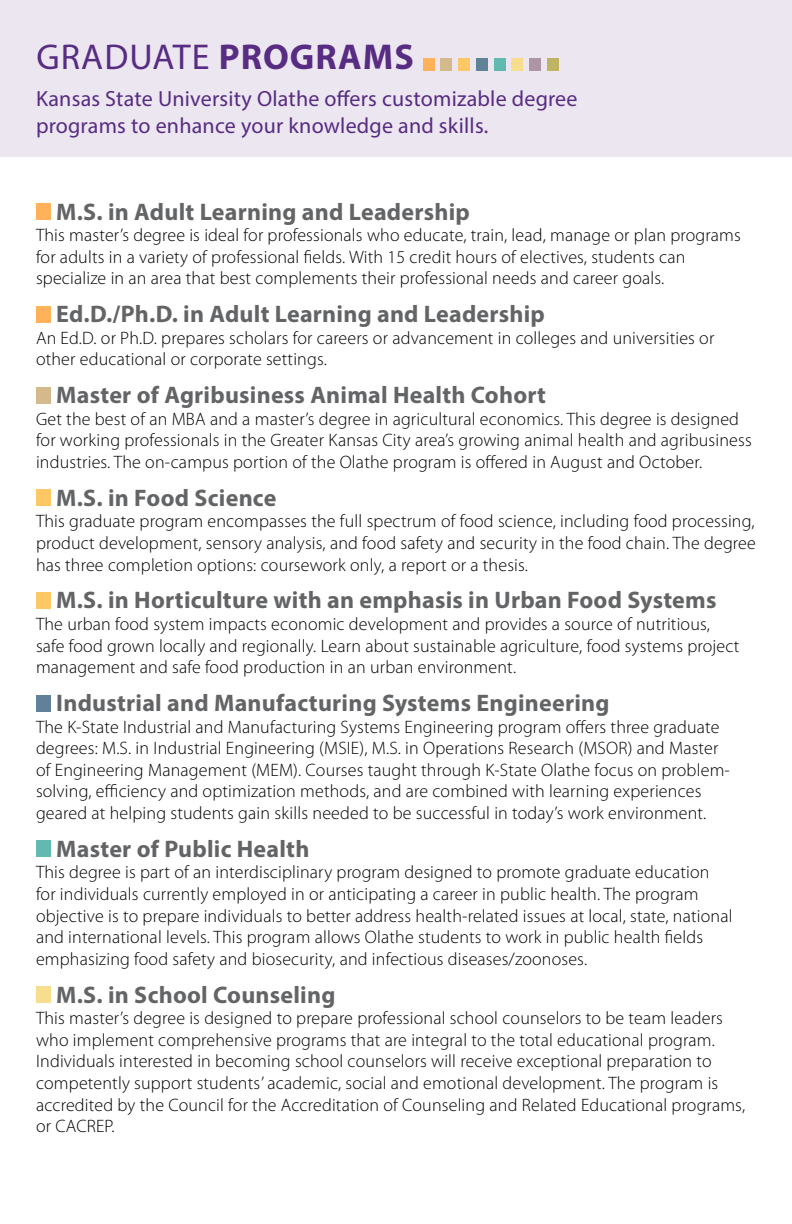
<style>
.page{position:relative;width:792px;height:1224px;background:#fff}
.page>*{position:absolute;margin:0;border:0;box-sizing:border-box;transform-origin:0 0}
.t1{font:36px "Myriad Pro";letter-spacing:.03em;color:#572c82}
.t2{font:700 24px "Myriad Pro";letter-spacing:.01em;color:#636466}
.t3{font:22px/26.4px "Myriad Pro";letter-spacing:.01em;color:#572c82}
.t4{font:300 18px/21.6px "Myriad Pro";letter-spacing:.01em;color:#000}
.s1{font-weight:700}
</style>
<div class="page">
<div style="left:0;top:0;width:792px;height:156px;background:#ebe6f0"></div>
<div style="left:36px;top:204px;width:15px;height:16px;background:#ffb25a"></div>
<div style="left:36px;top:306px;width:15px;height:16px;background:#ffb25a"></div>
<div style="left:36px;top:387px;width:15px;height:16px;background:#d3b98c"></div>
<div style="left:36px;top:490px;width:15px;height:16px;background:#fec765"></div>
<div style="left:36px;top:592px;width:15px;height:17px;background:#fec765"></div>
<div style="left:36px;top:695px;width:15px;height:16px;background:#5f8298"></div>
<div style="left:36px;top:841px;width:15px;height:16px;background:#62b9af"></div>
<div style="left:36px;top:987px;width:15px;height:16px;background:#f6de8e"></div>
<div style="left:423px;top:58px;width:11px;height:13px;background:#ffb25a"></div>
<div style="left:494px;top:58px;width:11px;height:13px;background:#62b9af"></div>
<div style="left:458px;top:58px;width:12px;height:13px;background:#fec765"></div>
<div style="left:530px;top:58px;width:11px;height:13px;background:#ad95a6"></div>
<div style="left:441px;top:58px;width:11px;height:13px;background:#d3b98c"></div>
<div style="left:512px;top:58px;width:11px;height:13px;background:#f6de8e"></div>
<div style="left:476px;top:58px;width:12px;height:13px;background:#5f8298"></div>
<div style="left:547px;top:58px;width:12px;height:13px;background:#beb461"></div>
<h1 class="t1" style="left:36px;top:35px;width:379px">GRADUATE <span class="s1">PROGRAMS</span></h1>
<p class="t3" style="left:36px;top:85px;width:543px">Kansas State University Olathe offers customizable degree programs to enhance your knowledge and skills.</p>
<h2 class="t2" style="left:56px;top:196px;width:415px">M.S. in Adult Learning and Leadership</h2>
<p class="t4" style="left:36px;top:224px;width:706px">This master’s degree is ideal for professionals who educate, train, lead, manage or plan programs for adults in a variety of professional fields. With 15 credit hours of electives, students can specialize in an area that best complements their professional needs and career goals.</p>
<h2 class="t2" style="left:56px;top:298px;width:490px">Ed.D./Ph.D. in Adult Learning and Leadership</h2>
<p class="t4" style="left:36px;top:327px;width:680px">An Ed.D. or Ph.D. prepares scholars for careers or advancement in colleges and universities or other educational or corporate settings.</p>
<h2 class="t2" style="left:56px;top:379px;width:491px">Master of Agribusiness Animal Health Cohort</h2>
<p class="t4" style="left:36px;top:408px;width:717px">Get the best of an MBA and a master’s degree in agricultural economics. This degree is designed for working professionals in the Greater Kansas City area’s growing animal health and agribusiness industries. The on-campus portion of the Olathe program is offered in August and October.</p>
<h2 class="t2" style="left:56px;top:482px;width:222px">M.S. in Food Science</h2>
<p class="t4" style="left:36px;top:510px;width:721px;text-align:justify">This graduate program encompasses the full spectrum of food science, including food processing, product development, sensory analysis, and food safety and security in the food chain. The degree has three completion options: coursework only, a report or a thesis.</p>
<h2 class="t2" style="left:56px;top:585px;width:662px">M.S. in Horticulture with an emphasis in Urban Food Systems</h2>
<p class="t4" style="left:36px;top:613px;width:705px">The urban food system impacts economic development and provides a source of nutritious, safe food grown locally and regionally. Learn about sustainable agriculture, food systems project management and safe food production in an urban environment.</p>
<h2 class="t2" style="left:56px;top:687px;width:555px">Industrial and Manufacturing Systems Engineering</h2>
<p class="t4" style="left:36px;top:716px;width:695px">The K-State Industrial and Manufacturing Systems Engineering program offers three graduate degrees: M.S. in Industrial Engineering (MSIE), M.S. in Operations Research (MSOR) and Master of Engineering Management (MEM). Courses taught through K-State Olathe focus on problem&shy;solving, efficiency and optimization methods, and are combined with learning experiences geared at helping students gain skills needed to be successful in today’s work environment.</p>
<h2 class="t2" style="left:56px;top:833px;width:255px">Master of Public Health</h2>
<p class="t4" style="left:36px;top:861px;width:698px">This degree is part of an interdisciplinary program designed to promote graduate education for individuals currently employed in or anticipating a career in public health. The program objective is to prepare individuals to better address health-related issues at local, state, national and international levels. This program allows Olathe students to work in public health fields emphasizing food safety and biosecurity, and infectious diseases/zoonoses.</p>
<h2 class="t2" style="left:56px;top:979px;width:281px">M.S. in School Counseling</h2>
<p class="t4" style="left:36px;top:1007px;width:711px">This master’s degree is designed to prepare professional school counselors to be team leaders who implement comprehensive programs that are integral to the total educational program.<br>Individuals interested in becoming school counselors will receive exceptional preparation to competently support students’ academic, social and emotional development. The program is accredited by the Council for the Accreditation of Counseling and Related Educational programs, or CACREP.</p>
</div>
